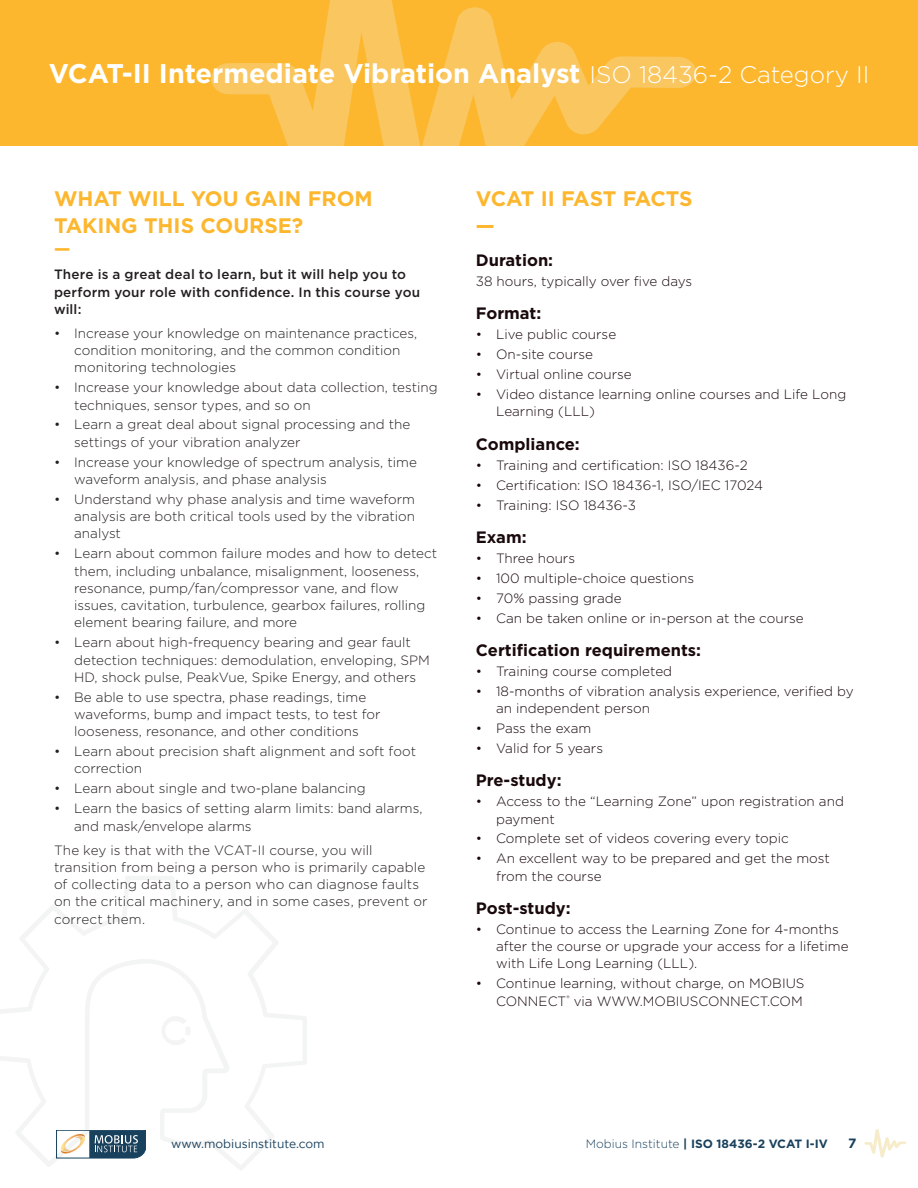
<style>
.page{position:relative;width:918px;height:1188px;background:#fff}
.page>*{position:absolute;margin:0;border:0;box-sizing:border-box;transform-origin:0 0}
.t1{font:700 27px "Gotham";color:#fff}
.t2{font:700 21px/27px "Gotham";color:#fcb72e}
.t3{font:700 18px "Gotham";color:#fcb72e}
.t4{font:700 16.5px "Gotham";color:#19090b}
.t5{font:300 13.5px/17.2px "Gotham";color:#231f20}
.t6{font:300 13.5px/17.2px "Gotham";color:#19090b}
.t7{font:500 13.5px/17.2px "Gotham";letter-spacing:.01em;color:#231f20}
.t8{font:700 13.5px "Gotham";color:#19415d}
.t9{font:700 12px "Gotham";color:#19415d}
.t10{font:12px "Gotham";color:#19415d}
.s1{font-weight:300;font-size:24px}
.s2{font-weight:300}
</style>
<div class="page">
<svg style="left:864px;top:1129px;width:42px;height:29px"></svg>
<div style="left:0;top:0;width:918px;height:147px;background:#fcb72e"></div>
<svg style="left:211px;top:0;width:485px;height:147px"></svg>
<svg style="left:0;top:876px;width:307px;height:294px"></svg>
<svg style="left:162px;top:1016px;width:28px;height:29px"></svg>
<h1 class="t1" style="left:49px;top:56px;width:822px">VCAT-II Intermediate Vibration Analyst <span class="s1">ISO 18436-2 Category II</span></h1>
<h2 class="t2" style="left:54px;top:185px;width:320px">WHAT WILL YOU GAIN FROM<br>TAKING THIS COURSE?</h2>
<h3 class="t3" style="left:54px;top:237px;width:18px">—</h3>
<p class="t7" style="left:54px;top:266px;width:368px">There is a great deal to learn, but it will help you to perform your role with confidence. In this course you will:</p>
<p class="t5" style="left:74px;top:324px;width:345px;text-indent:-20px">• Increase your knowledge on maintenance practices, condition monitoring, and the common condition monitoring technologies</p>
<p class="t5" style="left:74px;top:378px;width:365px;text-indent:-20px">• Increase your knowledge about data collection, testing techniques, sensor types, and so on</p>
<p class="t5" style="left:74px;top:416px;width:338px;text-indent:-20px">• Learn a great deal about signal processing and the settings of your vibration analyzer</p>
<p class="t5" style="left:74px;top:453px;width:344px;text-indent:-20px">• Increase your knowledge of spectrum analysis, time waveform analysis, and phase analysis</p>
<p class="t5" style="left:74px;top:490px;width:342px;text-align:justify;text-indent:-20px">• Understand why phase analysis and time waveform analysis are both critical tools used by the vibration analyst</p>
<p class="t5" style="left:74px;top:545px;width:364px;text-indent:-20px">• Learn about common failure modes and how to detect them, including unbalance, misalignment, looseness, resonance, pump/fan/compressor vane, and flow issues, cavitation, turbulence, gearbox failures, rolling element bearing failure, and more</p>
<p class="t5" style="left:74px;top:633px;width:357px;text-indent:-20px">• Learn about high-frequency bearing and gear fault detection techniques: demodulation, enveloping, SPM<br>HD, shock pulse, PeakVue, Spike Energy, and others</p>
<p class="t5" style="left:74px;top:688px;width:308px;text-indent:-20px">• Be able to use spectra, phase readings, time waveforms, bump and impact tests, to test for looseness, resonance, and other conditions</p>
<p class="t5" style="left:74px;top:742px;width:343px;text-indent:-20px">• Learn about precision shaft alignment and soft foot correction</p>
<p class="t5" style="left:54px;top:780px;width:313px">• Learn about single and two-plane balancing</p>
<p class="t5" style="left:74px;top:800px;width:350px;text-indent:-20px">• Learn the basics of setting alarm limits: band alarms, and mask/envelope alarms</p>
<p class="t5" style="left:54px;top:841px;width:375px">The key is that with the VCAT-II course, you will transition from being a person who is primarily capable of collecting data to a person who can diagnose faults on the critical machinery, and in some cases, prevent or correct them.</p>
<h2 class="t2" style="left:476px;top:185px;width:218px">VCAT II FAST FACTS —</h2>
<p class="t4" style="left:476px;top:249px;width:79px">Duration:</p>
<p class="t6" style="left:476px;top:272px;width:218px">38 hours, typically over five days</p>
<p class="t4" style="left:476px;top:303px;width:67px">Format:</p>
<p class="t6" style="left:476px;top:326px;width:142px">• Live public course</p>
<p class="t6" style="left:476px;top:345px;width:119px">• On-site course</p>
<p class="t6" style="left:476px;top:365px;width:157px">• Virtual online course</p>
<p class="t6" style="left:496px;top:385px;width:352px;text-indent:-20px">• Video distance learning online courses and Life Long<br>Learning (LLL)</p>
<p class="t4" style="left:476px;top:433px;width:105px">Compliance:</p>
<p class="t6" style="left:476px;top:456px;width:274px">• Training and certification: ISO 18436-2</p>
<p class="t6" style="left:476px;top:476px;width:289px">• Certification: ISO 18436-1, ISO/IEC 17024</p>
<p class="t6" style="left:476px;top:496px;width:162px">• Training: ISO 18436-3</p>
<p class="t4" style="left:476px;top:526px;width:52px">Exam:</p>
<p class="t6" style="left:476px;top:549px;width:101px">• Three hours</p>
<p class="t6" style="left:476px;top:569px;width:220px">• 100 multiple-choice questions</p>
<p class="t6" style="left:476px;top:589px;width:147px">• 70% passing grade</p>
<p class="t6" style="left:476px;top:609px;width:329px">• Can be taken online or in-person at the course</p>
<p class="t4" style="left:476px;top:639px;width:227px">Certification requirements:</p>
<p class="t6" style="left:476px;top:662px;width:198px">• Training course completed</p>
<p class="t6" style="left:496px;top:682px;width:359px;text-indent:-20px">• 18-months of vibration analysis experience, verified by an independent person</p>
<p class="t6" style="left:476px;top:719px;width:117px">• Pass the exam</p>
<p class="t6" style="left:476px;top:739px;width:129px">• Valid for 5 years</p>
<p class="t4" style="left:476px;top:770px;width:87px">Pre-study:</p>
<p class="t6" style="left:496px;top:792px;width:349px;text-indent:-20px">• Access to the “Learning Zone” upon registration and payment</p>
<p class="t6" style="left:476px;top:830px;width:315px">• Complete set of videos covering every topic</p>
<p class="t6" style="left:496px;top:850px;width:335px;text-indent:-20px">• An excellent way to be prepared and get the most from the course</p>
<p class="t4" style="left:476px;top:897px;width:96px">Post-study:</p>
<p class="t6" style="left:496px;top:920px;width:354px;text-indent:-20px">• Continue to access the Learning Zone for 4-months after the course or upgrade your access for a lifetime with Life Long Learning (LLL).</p>
<p class="t6" style="left:476px;top:975px;width:330px;text-align:right">• Continue learning, without charge, on MOBIUS<br>CONNECT<sup>®</sup> via WWW.MOBIUSCONNECT.COM</p>
<p class="t10" style="left:171px;top:1137px;width:155px">www.mobiusinstitute.com</p>
<p class="t9" style="left:586px;top:1136px;width:244px"><span class="s2">Mobius Institute</span> | ISO 18436-2 VCAT I-IV</p>
<p class="t8" style="left:848px;top:1135px;width:10px">7</p>
</div>
